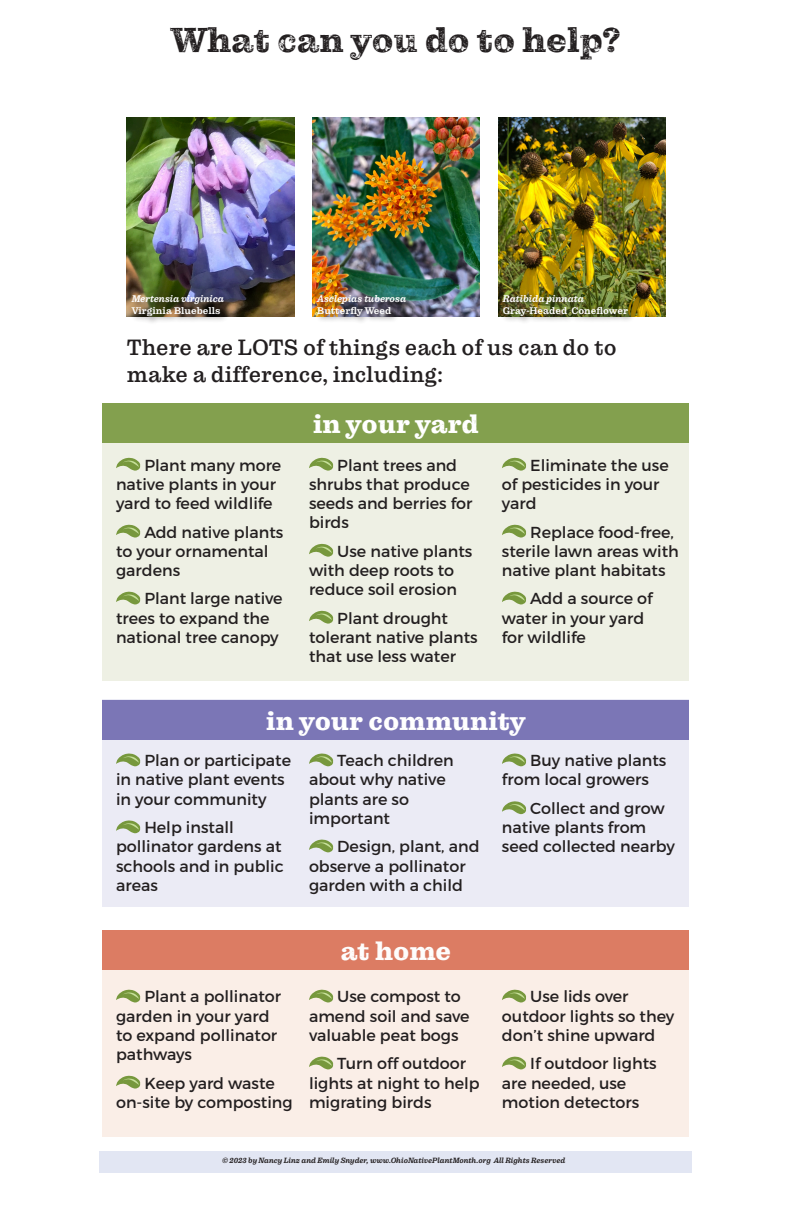
<style>
.page{position:relative;width:792px;height:1224px;background:#fff}
.page>*{position:absolute;margin:0;border:0;box-sizing:border-box;transform-origin:0 0}
.New_heading_4_3{font:35.4px "Pulpo Rust 75";color:#231f20}
.t1{font:26.5px "Pulpo Rust 100";color:#fff}
.t2{font:22.7px/27.2px "Pulpo";color:#231f20}
.lists_page_1{font:15.9px/19.1px "Trueno Rg";color:#231f20}
.Common_name{font:500 9.9px "Pulpo";color:#fff}
.scientific_name{font:italic 500 9.9px "Pulpo";color:#fff}
.t3{font:italic 500 7.8px "Pulpo";color:#231f20}
</style>
<div class="page">
<div style="left:99px;top:1151px;width:593px;height:21px;background:#e2e6f3"></div>
<img style="left:127px;top:117px;width:167px;height:200px">
<img style="left:312px;top:117px;width:168px;height:200px">
<img style="left:498px;top:117px;width:167px;height:200px">
<div style="left:103px;top:403px;width:586px;height:278px;background:#eef0e4"></div>
<svg style="left:116px;top:458px;width:24px;height:13px"></svg>
<svg style="left:116px;top:525px;width:24px;height:13px"></svg>
<svg style="left:116px;top:591px;width:24px;height:14px"></svg>
<svg style="left:309px;top:458px;width:24px;height:13px"></svg>
<svg style="left:309px;top:544px;width:24px;height:13px"></svg>
<svg style="left:309px;top:611px;width:24px;height:13px"></svg>
<svg style="left:502px;top:458px;width:24px;height:13px"></svg>
<svg style="left:502px;top:525px;width:24px;height:13px"></svg>
<svg style="left:502px;top:591px;width:24px;height:14px"></svg>
<div style="left:103px;top:403px;width:586px;height:39px;background:#83a04e"></div>
<div style="left:130px;top:294px;width:102px;height:31px;background:#231f20;opacity:.61"></div>
<div style="left:315px;top:293px;width:99px;height:31px;background:#231f20;opacity:.61"></div>
<div style="left:501px;top:293px;width:135px;height:31px;background:#231f20;opacity:.61"></div>
<div style="left:103px;top:700px;width:586px;height:207px;background:#ebebf5"></div>
<svg style="left:116px;top:753px;width:24px;height:13px"></svg>
<svg style="left:116px;top:820px;width:24px;height:13px"></svg>
<svg style="left:309px;top:753px;width:24px;height:13px"></svg>
<svg style="left:309px;top:839px;width:24px;height:13px"></svg>
<svg style="left:502px;top:753px;width:24px;height:13px"></svg>
<svg style="left:502px;top:801px;width:24px;height:13px"></svg>
<div style="left:103px;top:700px;width:586px;height:39px;background:#7b76b6"></div>
<div style="left:103px;top:930px;width:586px;height:207px;background:#faeee7"></div>
<svg style="left:116px;top:989px;width:24px;height:14px"></svg>
<svg style="left:116px;top:1076px;width:24px;height:13px"></svg>
<svg style="left:309px;top:989px;width:24px;height:14px"></svg>
<svg style="left:309px;top:1056px;width:24px;height:14px"></svg>
<svg style="left:502px;top:989px;width:24px;height:14px"></svg>
<svg style="left:502px;top:1056px;width:24px;height:14px"></svg>
<div style="left:103px;top:930px;width:586px;height:40px;background:#dc7c63"></div>
<p class="New_heading_4_3" style="left:171px;top:19px;width:452px">What can you do to help?</p>
<p class="scientific_name" style="left:132px;top:293px;width:94px">Mertensia virginica</p>
<p class="Common_name" style="left:132px;top:305px;width:90px">Virginia Bluebells</p>
<p class="scientific_name" style="left:317px;top:293px;width:90px">Asclepias tuberosa</p>
<p class="Common_name" style="left:317px;top:305px;width:76px">Butterfly Weed</p>
<p class="scientific_name" style="left:503px;top:293px;width:83px">Ratibida pinnata</p>
<p class="Common_name" style="left:503px;top:305px;width:127px">Gray-Headed Coneflower</p>
<p class="t2" style="left:127px;top:334px;width:491px">There are LOTS of things each of us can do to make a difference, including:</p>
<p class="lists_page_1" style="left:116px;top:455px;width:167px;text-indent:28px">Plant many more native plants in your yard to feed wildlife</p>
<p class="lists_page_1" style="left:116px;top:522px;width:169px;text-indent:28px">Add native plants to your ornamental gardens</p>
<p class="lists_page_1" style="left:116px;top:589px;width:168px;text-indent:28px">Plant large native trees to expand the national tree canopy</p>
<p class="t1" style="left:313px;top:408px;width:167px">in your yard</p>
<p class="lists_page_1" style="left:309px;top:455px;width:165px;text-indent:28px">Plant trees and shrubs that produce seeds and berries for birds</p>
<p class="lists_page_1" style="left:309px;top:541px;width:165px;text-indent:28px">Use native plants with deep roots to reduce soil erosion</p>
<p class="lists_page_1" style="left:309px;top:608px;width:170px;text-indent:28px">Plant drought tolerant native plants that use less water</p>
<p class="lists_page_1" style="left:502px;top:455px;width:168px;text-indent:28px">Eliminate the use of pesticides in your yard</p>
<p class="lists_page_1" style="left:502px;top:522px;width:178px;text-indent:28px">Replace food-free, sterile lawn areas with native plant habitats</p>
<p class="lists_page_1" style="left:502px;top:589px;width:152px;text-indent:28px">Add a source of water in your yard for wildlife</p>
<p class="t1" style="left:266px;top:705px;width:261px">in your community</p>
<p class="lists_page_1" style="left:116px;top:751px;width:177px;text-indent:28px">Plan or participate in native plant events in your community</p>
<p class="lists_page_1" style="left:116px;top:818px;width:169px;text-indent:28px">Help install pollinator gardens at schools and in public areas</p>
<p class="lists_page_1" style="left:309px;top:751px;width:146px;text-indent:28px">Teach children about why native plants are so important</p>
<p class="lists_page_1" style="left:309px;top:837px;width:172px;text-indent:28px">Design, plant, and observe a pollinator garden with a child</p>
<p class="lists_page_1" style="left:116px;top:987px;width:166px;text-indent:28px">Plant a pollinator garden in your yard to expand pollinator pathways</p>
<p class="lists_page_1" style="left:116px;top:1073px;width:178px;text-indent:28px">Keep yard waste on-site by composting</p>
<h2 class="t1" style="left:341px;top:935px;width:112px">at home</h2>
<p class="lists_page_1" style="left:309px;top:987px;width:162px;text-indent:28px">Use compost to amend soil and save valuable peat bogs</p>
<p class="lists_page_1" style="left:309px;top:1054px;width:172px;text-indent:28px">Turn off outdoor lights at night to help migrating birds</p>
<p class="lists_page_1" style="left:502px;top:751px;width:166px;text-indent:28px">Buy native plants from local growers</p>
<p class="lists_page_1" style="left:502px;top:799px;width:174px;text-indent:28px">Collect and grow native plants from seed collected nearby</p>
<p class="lists_page_1" style="left:502px;top:987px;width:174px;text-indent:28px">Use lids over outdoor lights so they don’t shine upward</p>
<p class="lists_page_1" style="left:502px;top:1054px;width:156px;text-indent:28px">If outdoor lights are needed, use motion detectors</p>
<p class="t3" style="left:222px;top:1156px;width:345px">©️ 2023 by Nancy Linz and Emily Snyder, www.OhioNativePlantMonth.org All Rights Reserved</p>
</div>
